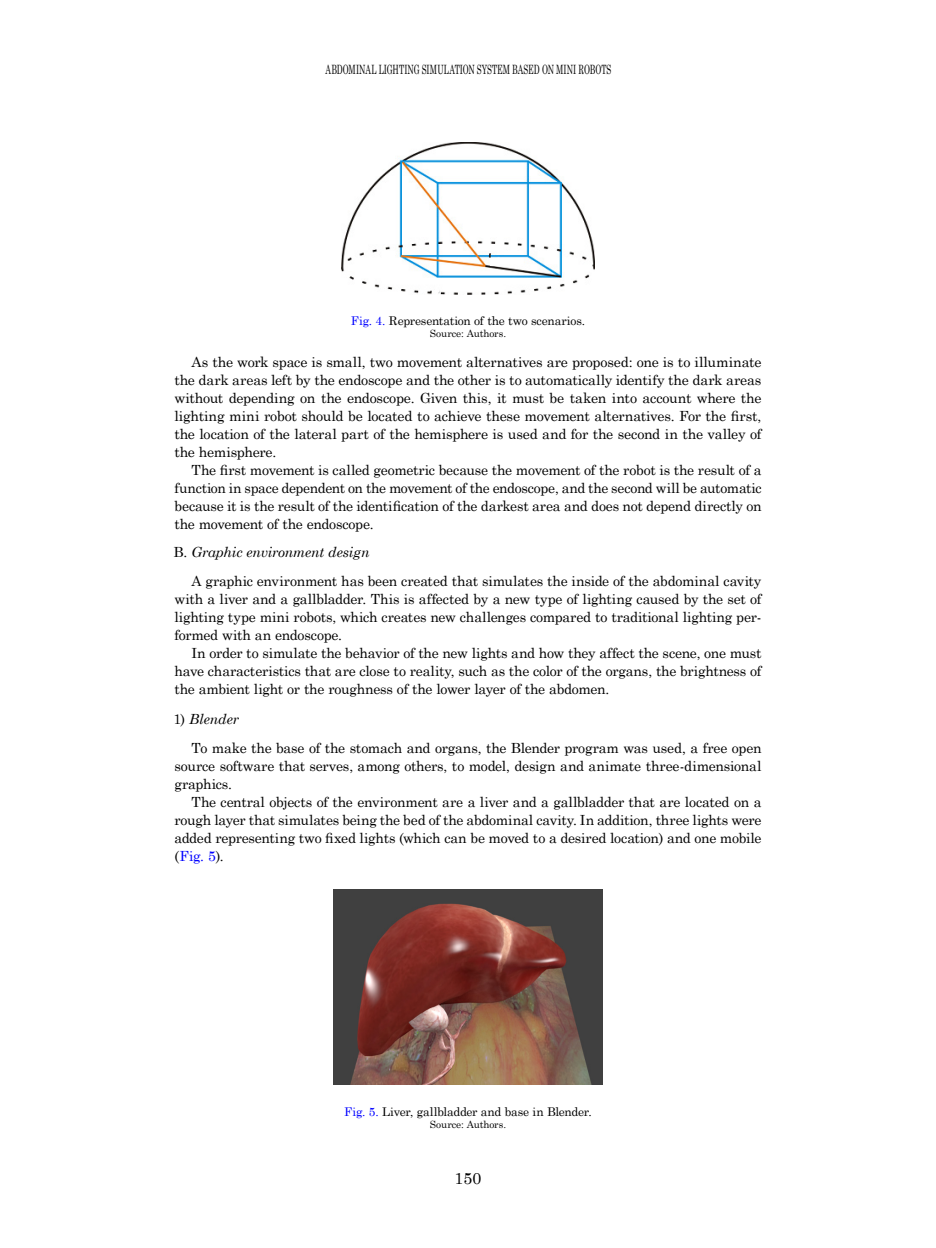
<style>
.page{position:relative;width:936px;height:1248px;background:#fff}
.page>*{position:absolute;margin:0;border:0;box-sizing:border-box;transform-origin:0 0}
.t1{font:16px "Century Schoolbook";color:#000}
.t2{font:14px/18px "Century Schoolbook";letter-spacing:-.015em;color:#000;text-align:justify}
.t3{font:12.8px "Century Schoolbook";letter-spacing:.005em;color:#000;scale:.6 1}
.t4{font:12px "Century Schoolbook";letter-spacing:-.02em;color:#000}
.t5{font:10px "Century Schoolbook";letter-spacing:-.005em;color:#000}
.s1{color:#00f}
.s2{font-style:italic}
</style>
<div class="page">
<img style="left:341px;top:143px;width:253px;height:152px">
<img style="left:333px;top:889px;width:270px;height:195px">
<p class="t3" style="left:325px;top:58px;width:20px">Abdominal</p>
<p class="t3" style="left:378px;top:58px;width:19px">Lighting</p>
<p class="t3" style="left:422px;top:58px;width:18px">Simulation</p>
<p class="t3" style="left:477px;top:58px;width:28px">System</p>
<p class="t3" style="left:512px;top:58px;width:18px">Based</p>
<p class="t3" style="left:542px;top:58px;width:80px">On Mini Robots</p>
<p class="t4" style="left:351px;top:311px;width:236px"><span class="s1">Fig. 4.</span> Representation of the two scenarios.</p>
<p class="t5" style="left:430px;top:325px;width:78px">Source: Authors.</p>
<p class="t2" style="left:174px;top:351px;width:588px;text-indent:17px">As the work space is small, two movement alternatives are proposed: one is to illuminate the dark areas left by the endoscope and the other is to automatically identify the dark areas without depending on the endoscope. Given this, it must be taken into account where the lighting mini robot should be located to achieve these movement alternatives. For the first, the location of the lateral part of the hemisphere is used and for the second in the valley of the hemisphere.</p>
<p class="t2" style="left:174px;top:459px;width:588px;text-indent:17px">The first movement is called geometric because the movement of the robot is the result of a function in space dependent on the movement of the endoscope, and the second will be automatic because it is the result of the identification of the darkest area and does not depend directly on the movement of the endoscope.</p>
<p class="t2" style="left:191px;top:536px;width:571px;line-height:29.3px;text-indent:-18px">B. <span class="s2">Graphic environment design<br></span>A graphic environment has been created that simulates the inside of the abdominal cavity</p>
<p class="t2" style="left:174px;top:589px;width:588px">with a liver and a gallbladder. This is affected by a new type of lighting caused by the set of lighting type mini robots, which creates new challenges compared to traditional lighting per&shy;formed with an endoscope.</p>
<p class="t2" style="left:174px;top:643px;width:588px;text-indent:17px">In order to simulate the behavior of the new lights and how they affect the scene, one must have characteristics that are close to reality, such as the color of the organs, the brightness of the ambient light or the roughness of the lower layer of the abdomen.</p>
<p class="t2" style="left:191px;top:702px;width:571px;line-height:29.3px;text-indent:-18px">1) <span class="s2">Blender<br></span>To make the base of the stomach and organs, the Blender program was used, a free open</p>
<p class="t2" style="left:174px;top:755px;width:588px">source software that serves, among others, to model, design and animate three-dimensional graphics.</p>
<p class="t2" style="left:174px;top:791px;width:588px;text-indent:17px">The central objects of the environment are a liver and a gallbladder that are located on a rough layer that simulates being the bed of the abdominal cavity. In addition, three lights were added representing two fixed lights (which can be moved to a desired location) and one mobile (<span class="s1">Fig. 5</span>).</p>
<p class="t4" style="left:344px;top:1101px;width:249px"><span class="s1">Fig. 5.</span> Liver, gallbladder and base in Blender.</p>
<p class="t5" style="left:430px;top:1115px;width:78px">Source: Authors.</p>
<p class="t1" style="left:454px;top:1164px;width:28px">150</p>
</div>
